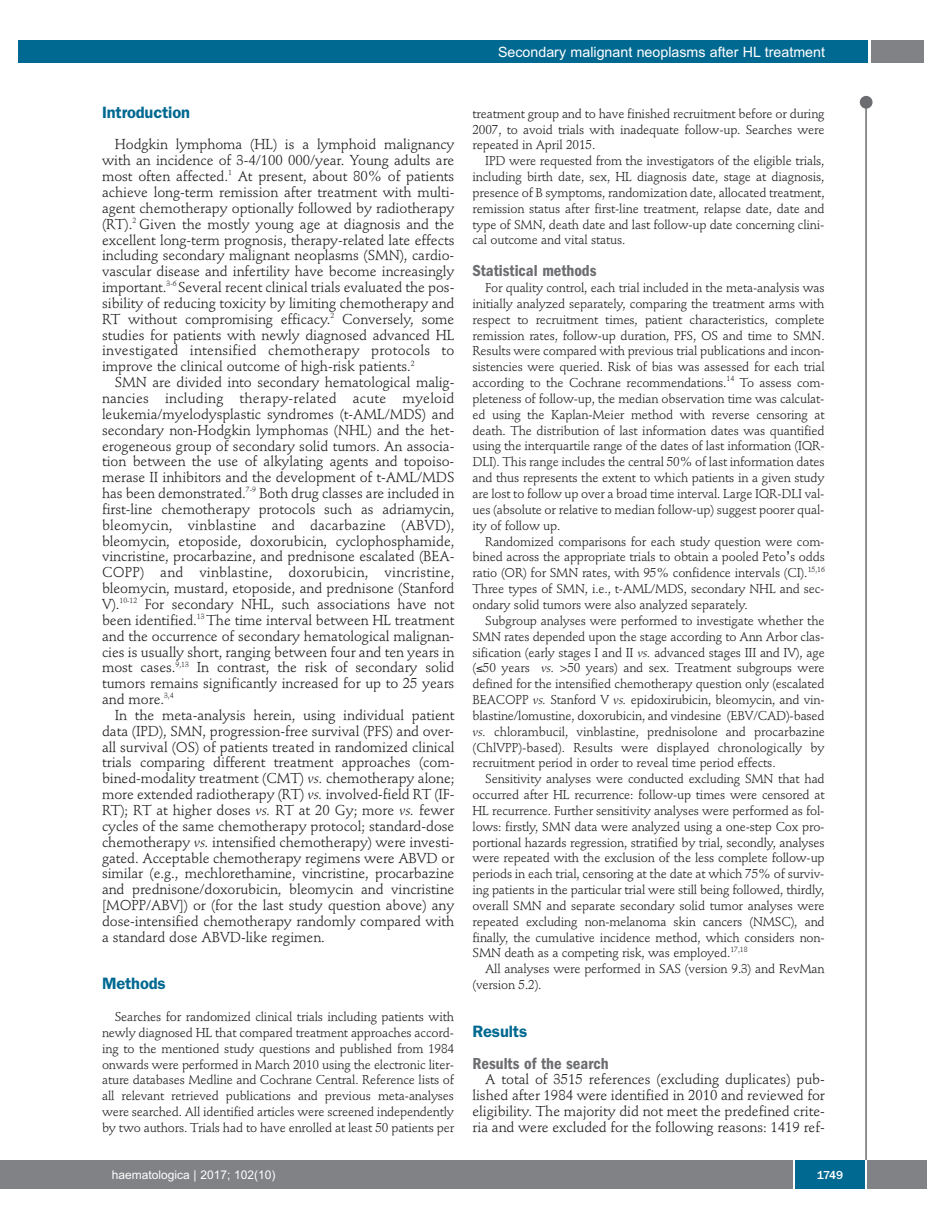
<style>
.page{position:relative;width:927px;height:1225px;background:#fff}
.page>*{position:absolute;margin:0;border:0;box-sizing:border-box;transform-origin:0 0}
.t1{font:600 condensed 16.5px "Franklin Gothic";color:#6c6d70}
.t2{font:600 16.5px "Franklin Gothic";letter-spacing:-.01em;color:#006991}
.t3{font:14.25px/15.9px "Stempel Schneidler";letter-spacing:-.005em;color:#231f20;text-align:justify}
.t4{font:14.25px "Arial";color:#fff}
.t5{font:12.75px/15.9px "Stempel Schneidler";letter-spacing:-.015em;color:#231f20;text-align:justify}
.t6{font:12px "Arial";color:#fff}
.t7{font:500 12px "Franklin Gothic";color:#fff}
.s1{font-style:italic}
.s2{font-family:"Lucida Grande"}
</style>
<div class="page">
<div style="left:860px;top:96px;width:12px;height:13px;background:#6c6d70;border-radius:50%"></div>
<hr style="left:865px;top:98px;width:2px;height:1062px;background:#6c6d70">
<div style="left:871px;top:40px;width:52px;height:22px;background:#808285"></div>
<div style="left:18px;top:40px;width:849px;height:22px;background:#006991"></div>
<div style="left:17px;top:1160px;width:910px;height:28px;background:#808285"></div>
<div style="left:795px;top:1160px;width:70px;height:28px;background:#006991"></div>
<hr style="left:793px;top:1160px;width:2px;height:28px;background:#fff">
<hr style="left:865px;top:1160px;width:2px;height:28px;background:#fff">
<div style="left:0;top:1160px;width:17px;height:28px;background:#808285"></div>
<p class="t4" style="left:498px;top:44px;width:328px">Secondary malignant neoplasms after HL treatment</p>
<p class="t2" style="left:102px;top:106px;width:89px">Introduction</p>
<p class="t3" style="left:102px;top:138px;width:354px;text-indent:13px">Hodgkin lymphoma (HL) is a lymphoid malignancy with an incidence of 3-4/100 000/year. Young adults are most often affected.<sup>1</sup> At present, about 80% of patients achieve long-term remission after treatment with multi&shy;agent chemotherapy optionally followed by radiotherapy (RT).<sup>2</sup> Given the mostly young age at diagnosis and the excellent long-term prognosis, therapy-related late effects including secondary malignant neoplasms (SMN), cardio&shy;vascular disease and infertility have become increasingly important.<sup>3-6</sup> Several recent clinical trials evaluated the pos&shy;sibility of reducing toxicity by limiting chemotherapy and RT without compromising efficacy.<sup>2</sup> Conversely, some studies for patients with newly diagnosed advanced HL investigated intensified chemotherapy protocols to improve the clinical outcome of high-risk patients.<sup>2</sup></p>
<p class="t3" style="left:102px;top:376px;width:354px;text-indent:13px">SMN are divided into secondary hematological malig&shy;nancies including therapy-related acute myeloid leukemia/myelodysplastic syndromes (t-AML/MDS) and secondary non-Hodgkin lymphomas (NHL) and the het&shy;erogeneous group of secondary solid tumors. An associa&shy;tion between the use of alkylating agents and topoiso&shy;merase II inhibitors and the development of t-AML/MDS has been demonstrated.<sup>7-9</sup> Both drug classes are included in first-line chemotherapy protocols such as adriamycin, bleomycin, vinblastine and dacarbazine (ABVD), bleomycin, etoposide, doxorubicin, cyclophosphamide, vincristine, procarbazine, and prednisone escalated (BEA-COPP) and vinblastine, doxorubicin, vincristine, bleomycin, mustard, etoposide, and prednisone (Stanford V).<sup>10-12</sup> For secondary NHL, such associations have not been identified.<sup>13</sup> The time interval between HL treatment and the occurrence of secondary hematological malignan&shy;cies is usually short, ranging between four and ten years in most cases.<sup>9,13</sup> In contrast, the risk of secondary solid tumors remains significantly increased for up to 25 years and more.<sup>3,4</sup></p>
<p class="t3" style="left:102px;top:708px;width:354px;text-indent:13px">In the meta-analysis herein, using individual patient data (IPD), SMN, progression-free survival (PFS) and over&shy;all survival (OS) of patients treated in randomized clinical trials comparing different treatment approaches (com&shy;bined-modality treatment (CMT) <span class="s1">vs.</span> chemotherapy alone; more extended radiotherapy (RT) <span class="s1">vs.</span> involved-field RT (IF-RT); RT at higher doses <span class="s1">vs.</span> RT at 20 Gy; more <span class="s1">vs.</span> fewer cycles of the same chemotherapy protocol; standard-dose chemotherapy <span class="s1">vs.</span> intensified chemotherapy) were investi&shy;gated. Acceptable chemotherapy regimens were ABVD or similar (e.g., mechlorethamine, vincristine, procarbazine and prednisone/doxorubicin, bleomycin and vincristine [MOPP/ABV]) or (for the last study question above) any dose-intensified chemotherapy randomly compared with a standard dose ABVD-like regimen.</p>
<p class="t2" style="left:102px;top:978px;width:65px">Methods</p>
<p class="t5" style="left:102px;top:1010px;width:354px;text-indent:13px">Searches for randomized clinical trials including patients with newly diagnosed HL that compared treatment approaches accord&shy;ing to the mentioned study questions and published from 1984 onwards were performed in March 2010 using the electronic liter&shy;ature databases Medline and Cochrane Central. Reference lists of all relevant retrieved publications and previous meta-analyses were searched. All identified articles were screened independently by two authors. Trials had to have enrolled at least 50 patients per</p>
<p class="t5" style="left:472px;top:107px;width:354px">treatment group and to have finished recruitment before or during 2007, to avoid trials with inadequate follow-up. Searches were repeated in April 2015.</p>
<p class="t5" style="left:472px;top:154px;width:354px;text-indent:13px">IPD were requested from the investigators of the eligible trials, including birth date, sex, HL diagnosis date, stage at diagnosis, presence of B symptoms, randomization date, allocated treatment, remission status after first-line treatment, relapse date, date and type of SMN, death date and last follow-up date concerning clini&shy;cal outcome and vital status.</p>
<p class="t1" style="left:472px;top:265px;width:126px">Statistical methods</p>
<p class="t5" style="left:472px;top:281px;width:354px;text-indent:13px">For quality control, each trial included in the meta-analysis was initially analyzed separately, comparing the treatment arms with respect to recruitment times, patient characteristics, complete remission rates, follow-up duration, PFS, OS and time to SMN.<br>Results were compared with previous trial publications and incon&shy;sistencies were queried. Risk of bias was assessed for each trial according to the Cochrane recommendations.<sup>14</sup> To assess com&shy;pleteness of follow-up, the median observation time was calculat&shy;ed using the Kaplan-Meier method with reverse censoring at death. The distribution of last information dates was quantified using the interquartile range of the dates of last information (IQR-DLI). This range includes the central 50% of last information dates and thus represents the extent to which patients in a given study are lost to follow up over a broad time interval. Large IQR-DLI val&shy;ues (absolute or relative to median follow-up) suggest poorer qual&shy;ity of follow up.</p>
<p class="t5" style="left:472px;top:534px;width:354px;text-indent:13px">Randomized comparisons for each study question were com&shy;bined across the appropriate trials to obtain a pooled Peto<span class="s2">’</span>s odds ratio (OR) for SMN rates, with 95% confidence intervals (CI).<sup>15,16<br></sup>Three types of SMN, i.e., t-AML/MDS, secondary NHL and sec&shy;ondary solid tumors were also analyzed separately.</p>
<p class="t5" style="left:472px;top:614px;width:354px;text-indent:13px">Subgroup analyses were performed to investigate whether the SMN rates depended upon the stage according to Ann Arbor clas&shy;sification (early stages I and II <span class="s1">vs.</span> advanced stages III and IV), age (≤50 years <span class="s1">vs.</span> &gt;50 years) and sex. Treatment subgroups were defined for the intensified chemotherapy question only (escalated BEACOPP <span class="s1">vs.</span> Stanford V <span class="s1">vs.</span> epidoxirubicin, bleomycin, and vin&shy;blastine/lomustine, doxorubicin, and vindesine (EBV/CAD)-based <span class="s1">vs.</span> chlorambucil, vinblastine, prednisolone and procarbazine (ChlVPP)-based). Results were displayed chronologically by recruitment period in order to reveal time period effects.</p>
<p class="t5" style="left:473px;top:772px;width:354px;text-indent:13px">Sensitivity analyses were conducted excluding SMN that had occurred after HL recurrence: follow-up times were censored at HL recurrence. Further sensitivity analyses were performed as fol&shy;lows: firstly, SMN data were analyzed using a one-step Cox pro&shy;portional hazards regression, stratified by trial, secondly, analyses were repeated with the exclusion of the less complete follow-up periods in each trial, censoring at the date at which 75% of surviv&shy;ing patients in the particular trial were still being followed, thirdly, overall SMN and separate secondary solid tumor analyses were repeated excluding non-melanoma skin cancers (NMSC), and finally, the cumulative incidence method, which considers non-SMN death as a competing risk, was employed.<sup>17,18</sup></p>
<p class="t5" style="left:472px;top:962px;width:354px;text-indent:13px">All analyses were performed in SAS (version 9.3) and RevMan (version 5.2).</p>
<p class="t2" style="left:472px;top:1025px;width:56px">Results</p>
<p class="t1" style="left:472px;top:1057px;width:138px">Results of the search</p>
<p class="t3" style="left:472px;top:1073px;width:354px;text-indent:13px">A total of 3515 references (excluding duplicates) pub&shy;lished after 1984 were identified in 2010 and reviewed for eligibility. The majority did not meet the predefined crite&shy;ria and were excluded for the following reasons: 1419 ref-</p>
<p class="t6" style="left:112px;top:1167px;width:165px">haematologica | 2017; 102(10)</p>
<p class="t7" style="left:817px;top:1167px;width:28px">1749</p>
</div>
